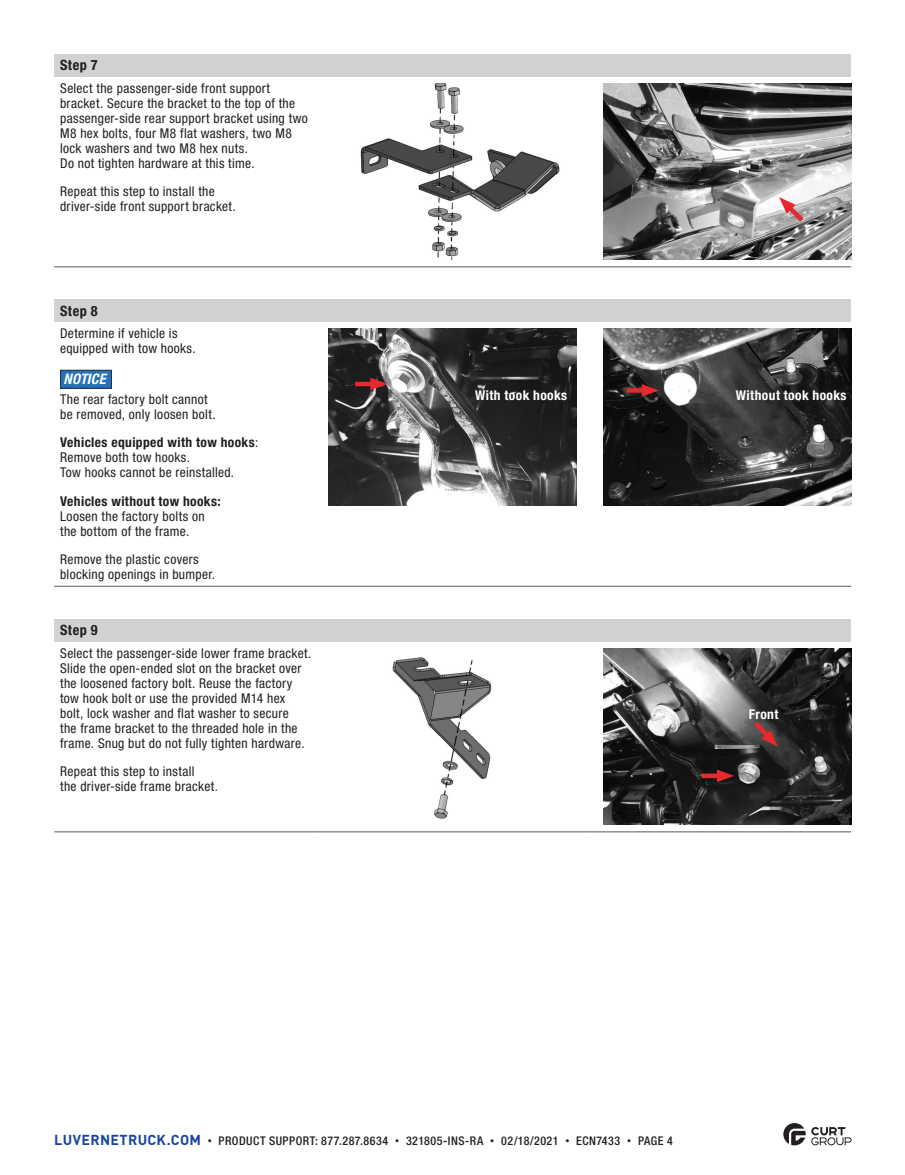
<style>
.page{position:relative;width:905px;height:1175px;background:#fff}
.page>*{position:absolute;margin:0;border:0;box-sizing:border-box;transform-origin:0 0}
.t1{font:italic 700 condensed 14.55px "Helvetica Neue LT Std";letter-spacing:.02em;color:#fff}
.t2{font:700 condensed 14.25px "Helvetica Neue LT Std";letter-spacing:.035em;color:#231f20}
.t3{font:condensed 13.5px/15px "Helvetica Neue LT Std";letter-spacing:.025em;color:#231f20}
.t4{font:700 condensed 13.5px "Helvetica Neue LT Std";letter-spacing:.03em;color:#fff}
.t5{font:700 condensed 13.5px "Helvetica Neue LT Std";letter-spacing:.03em;color:#231f20}
.t6{font:500 condensed 12px "Helvetica Neue LT Std";letter-spacing:.04em;color:#231f20}
.s1{font-weight:700}
.s2{font-family:"DINOT";font-weight:700;font-stretch:normal;font-size:14.25px;color:#18469d}
.s3{font-family:"DINOT";font-weight:400;font-stretch:normal;font-size:9px}
</style>
<div class="page">
<svg style="left:783px;top:1123px;width:68px;height:22px"></svg>
<div style="left:54px;top:54px;width:797px;height:22px;background:#d1d2d4"></div>
<hr style="left:54px;top:266px;width:266px;height:1px;background:#57585a">
<hr style="left:320px;top:266px;width:265px;height:1px;background:#57585a">
<hr style="left:585px;top:266px;width:266px;height:1px;background:#57585a">
<img style="left:360px;top:83px;width:200px;height:177px">
<img style="left:603px;top:83px;width:248px;height:177px">
<div style="left:54px;top:300px;width:797px;height:22px;background:#d1d2d4"></div>
<hr style="left:54px;top:586px;width:266px;height:1px;background:#57585a">
<hr style="left:320px;top:586px;width:265px;height:1px;background:#57585a">
<hr style="left:585px;top:586px;width:266px;height:1px;background:#57585a">
<svg style="left:60px;top:370px;width:52px;height:18px"></svg>
<img style="left:329px;top:329px;width:247px;height:176px">
<img style="left:603px;top:329px;width:248px;height:176px">
<div style="left:54px;top:619px;width:797px;height:22px;background:#d1d2d4"></div>
<hr style="left:54px;top:831px;width:266px;height:1px;background:#57585a">
<hr style="left:320px;top:831px;width:265px;height:1px;background:#57585a">
<hr style="left:585px;top:831px;width:266px;height:1px;background:#57585a">
<img style="left:392px;top:657px;width:100px;height:162px">
<img style="left:603px;top:648px;width:248px;height:176px">
<svg style="left:779px;top:197px;width:29px;height:29px"></svg>
<hr style="left:355px;top:382px;width:22px;height:4px;background:#e9282d">
<svg style="left:370px;top:378px;width:17px;height:12px"></svg>
<svg style="left:626px;top:388px;width:15px;height:4px"></svg>
<svg style="left:641px;top:384px;width:18px;height:13px"></svg>
<div style="left:701px;top:773px;width:22px;height:5px;background:#e9282d"></div>
<svg style="left:717px;top:769px;width:17px;height:13px"></svg>
<svg style="left:749px;top:716px;width:28px;height:31px"></svg>
<p class="t2" style="left:60px;top:56px;width:39px">Step 7</p>
<p class="t3" style="left:60px;top:80px;width:249px">Select the passenger-side front support bracket. Secure the bracket to the top of the passenger-side rear support bracket using two M8 hex bolts, four M8 flat washers, two M8 lock washers and two M8 hex nuts.<br>Do not tighten hardware at this time.</p>
<p class="t3" style="left:60px;top:184px;width:177px">Repeat this step to install the driver-side front support bracket.</p>
<p class="t2" style="left:60px;top:302px;width:39px">Step 8</p>
<p class="t3" style="left:60px;top:326px;width:137px">Determine if vehicle is equipped with tow hooks.</p>
<p class="t1" style="left:64px;top:370px;width:44px">NOTICE</p>
<p class="t3" style="left:60px;top:391px;width:157px">The rear factory bolt cannot be removed, only loosen bolt.</p>
<p class="t3" style="left:60px;top:435px;width:200px"><span class="s1">Vehicles equipped with tow hooks</span>:<br>Remove both tow hooks.<br>Tow hooks cannot be reinstalled.</p>
<p class="t5" style="left:60px;top:492px;width:162px">Vehicles without tow hooks:</p>
<p class="t3" style="left:60px;top:508px;width:146px">Loosen the factory bolts on the bottom of the frame.</p>
<p class="t3" style="left:60px;top:552px;width:157px">Remove the plastic covers blocking openings in bumper.</p>
<p class="t2" style="left:60px;top:621px;width:39px">Step 9</p>
<p class="t3" style="left:60px;top:645px;width:253px">Select the passenger-side lower frame bracket.<br>Slide the open-ended slot on the bracket over the loosened factory bolt. Reuse the factory tow hook bolt or use the provided M14 hex bolt, lock washer and flat washer to secure<br>the frame bracket to the threaded hole in the frame. Snug but do not fully tighten hardware.</p>
<p class="t3" style="left:60px;top:764px;width:159px">Repeat this step to install<br>the driver-side frame bracket.</p>
<p class="t4" style="left:475px;top:387px;width:94px">With took hooks</p>
<p class="t4" style="left:735px;top:387px;width:112px">Without took hooks</p>
<p class="t4" style="left:748px;top:705px;width:31px">Front</p>
<p class="t6" style="left:54px;top:1133px;width:620px"><span class="s2">LUVERNETRUCK.COM</span> <span class="s3">•</span> PRODUCT SUPPORT: 877.287.8634 <span class="s3">•</span> 321805-INS-RA <span class="s3">•</span> 02/18/2021 <span class="s3">•</span> ECN7433 <span class="s3">•</span> PAGE 4</p>
</div>
